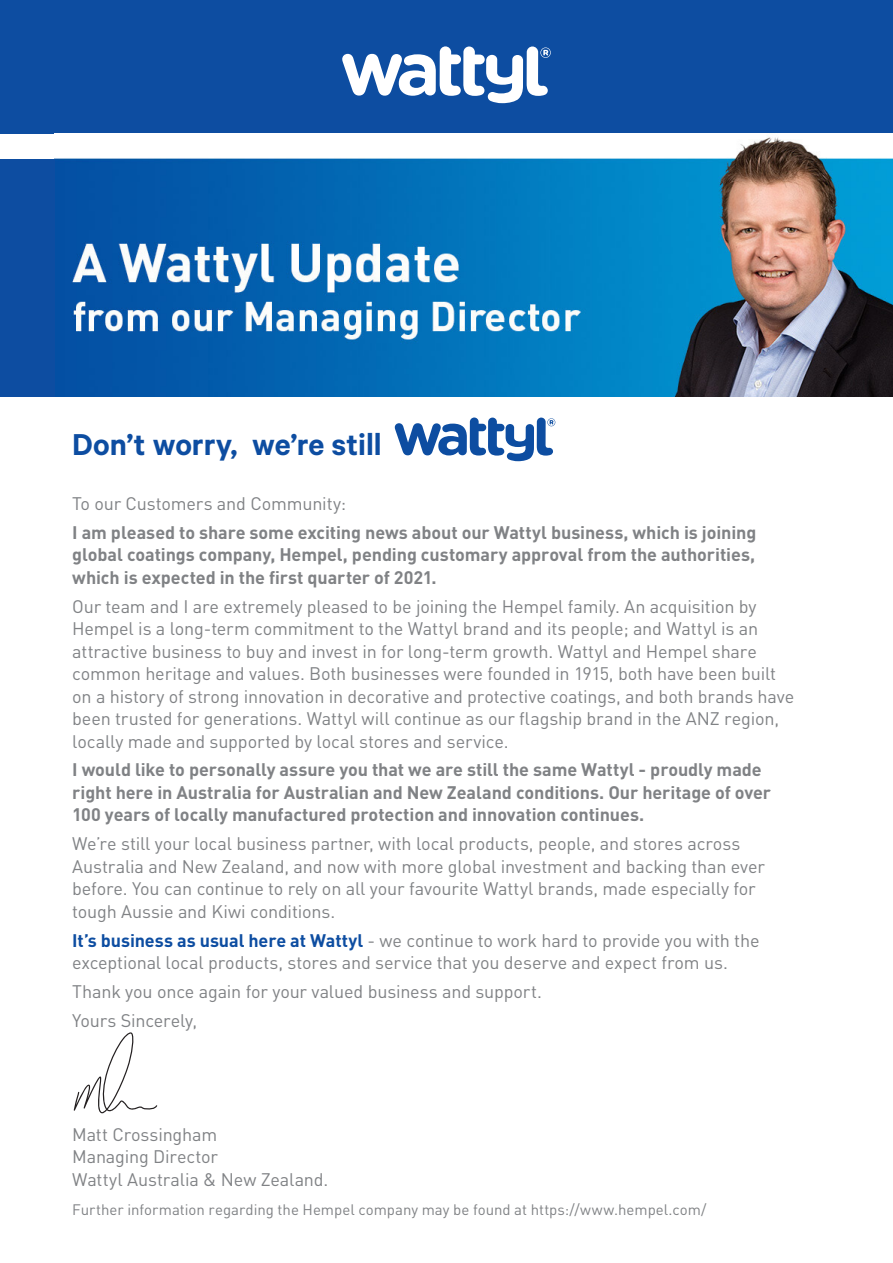
<style>
.page{position:relative;width:893px;height:1263px;background:#fff}
.page>*{position:absolute;margin:0;border:0;box-sizing:border-box;transform-origin:0 0}
.t1{font:600 34.05px "Calibre";color:#0d4da1}
.t2{font:18px/22.5px "DIN";letter-spacing:-.01em;color:#808285}
.t3{font:700 18px/22.5px "DIN";letter-spacing:-.005em;color:#808285;text-align:justify}
.t4{font:15px "DIN";color:#808285}
.s1{font-weight:700;color:#0d4da1}
</style>
<div class="page">
<div style="left:0;top:0;width:893px;height:134px;background:#0d4da1"></div>
<svg style="left:342px;top:46px;width:209px;height:57px"></svg>
<svg style="left:395px;top:417px;width:160px;height:44px"></svg>
<img style="left:54px;top:137px;width:839px;height:259px">
<div style="left:0;top:159px;width:54px;height:237px;background:#0d4da1"></div>
<svg style="left:74px;top:1032px;width:83px;height:81px"></svg>
<p class="t1" style="left:72px;top:424px;width:311px">Don’t worry, we’re still</p>
<p class="t2" style="left:72px;top:492px;width:275px">To our Customers and Community:</p>
<p class="t3" style="left:72px;top:520px;width:686px">I am pleased to share some exciting news about our Wattyl business, which is joining global coatings company, Hempel, pending customary approval from the authorities, which is expected in the first quarter of 2021.</p>
<p class="t2" style="left:72px;top:594px;width:723px">Our team and I are extremely pleased to be joining the Hempel family. An acquisition by Hempel is a long-term commitment to the Wattyl brand and its people; and Wattyl is an attractive business to buy and invest in for long-term growth. Wattyl and Hempel share common heritage and values. Both businesses were founded in 1915, both have been built on a history of strong innovation in decorative and protective coatings, and both brands have been trusted for generations. Wattyl will continue as our flagship brand in the ANZ region, locally made and supported by local stores and service.</p>
<p class="t3" style="left:72px;top:758px;width:700px;text-align:left">I would like to personally assure you that we are still the same Wattyl - proudly made right here in Australia for Australian and New Zealand conditions. Our heritage of over<br>100 years of locally manufactured protection and innovation continues.</p>
<p class="t2" style="left:72px;top:832px;width:694px">We’re still your local business partner, with local products, people, and stores across Australia and New Zealand, and now with more global investment and backing than ever before. You can continue to rely on all your favourite Wattyl brands, made especially for tough Aussie and Kiwi conditions.</p>
<p class="t2" style="left:72px;top:929px;width:689px"><span class="s1">It’s business as usual here at Wattyl</span> - we continue to work hard to provide you with the exceptional local products, stores and service that you deserve and expect from us.</p>
<p class="t2" style="left:72px;top:980px;width:471px">Thank you once again for your valued business and support.</p>
<p class="t2" style="left:72px;top:1009px;width:126px">Yours Sincerely,</p>
<p class="t2" style="left:72px;top:1122px;width:258px">Matt Crossingham<br>Managing Director<br>Wattyl Australia &amp; New Zealand.</p>
<p class="t4" style="left:72px;top:1200px;width:636px">Further information regarding the Hempel company may be found at https://www.hempel.com/</p>
</div>
